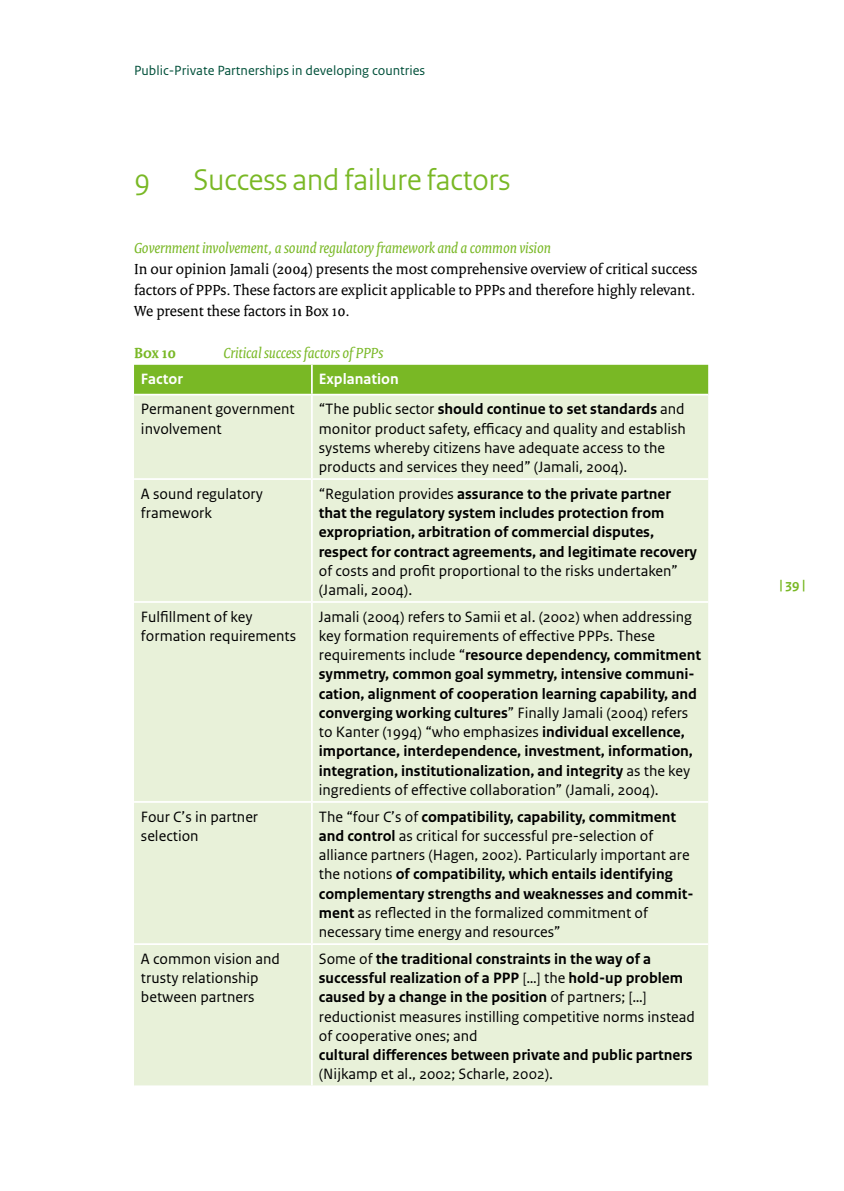
<style>
.page{position:relative;width:844px;height:1191px;background:#fff}
.page>*{position:absolute;margin:0;border:0;box-sizing:border-box;transform-origin:0 0}
.t1{font:31.5px "Rijksoverheid Sans Heading";color:#79b825}
.t2{font:700 15.75px/19.2px "Rijksoverheid Sans Text";color:#000}
.t3{font:15.75px/19.2px "Rijksoverheid Sans Text";color:#000}
.t4{font:15.75px/21px "Rijksoverheid Serif";color:#000;text-align:justify}
.t5{font:italic 15.75px "Rijksoverheid Serif";color:#79b825}
.t6{font:700 15.75px "Rijksoverheid Sans Text";color:#fff}
.t7{font:700 15.75px "Rijksoverheid Serif";color:#79b825}
.t8{font:14px "Rijksoverheid Sans Text";color:#00503a}
.t9{font:700 14px "Rijksoverheid Sans Text";color:#79b825}
.s1{font-weight:700}
.s2{font-weight:400}
</style>
<div class="page">
<div style="left:134px;top:365px;width:574px;height:29px;background:#79b825"></div>
<div style="left:134px;top:395px;width:574px;height:690px;background:#e8f1d9"></div>
<hr style="left:311px;top:395px;width:2px;height:83px;background:#fff">
<hr style="left:134px;top:478px;width:178px;height:2px;background:#fff">
<hr style="left:312px;top:478px;width:396px;height:2px;background:#fff">
<hr style="left:311px;top:480px;width:2px;height:121px;background:#fff">
<hr style="left:134px;top:601px;width:178px;height:2px;background:#fff">
<hr style="left:312px;top:601px;width:396px;height:2px;background:#fff">
<hr style="left:311px;top:603px;width:2px;height:198px;background:#fff">
<hr style="left:134px;top:801px;width:178px;height:2px;background:#fff">
<hr style="left:312px;top:801px;width:396px;height:2px;background:#fff">
<hr style="left:311px;top:803px;width:2px;height:140px;background:#fff">
<hr style="left:134px;top:943px;width:178px;height:2px;background:#fff">
<hr style="left:312px;top:943px;width:396px;height:2px;background:#fff">
<hr style="left:311px;top:945px;width:2px;height:140px;background:#fff">
<hr style="left:311px;top:365px;width:2px;height:29px;background:#fff">
<p class="t8" style="left:134px;top:62px;width:292px">Public-Private Partnerships in developing countries</p>
<h1 class="t1" style="left:134px;top:161px;width:18px">9</h1>
<h1 class="t1" style="left:193px;top:161px;width:318px">Success and failure factors</h1>
<p class="t5" style="left:134px;top:238px;width:418px">Government involvement, a sound regulatory framework and a common vision</p>
<p class="t4" style="left:134px;top:258px;width:564px">In our opinion Jamali (2004) presents the most comprehensive overview of critical success factors of PPPs. These factors are explicit applicable to PPPs and therefore highly relevant.<br>We present these factors in Box 10.</p>
<p class="t7" style="left:134px;top:343px;width:43px">Box 10</p>
<p class="t5" style="left:223px;top:343px;width:161px">Critical success factors of PPPs</p>
<p class="t6" style="left:141px;top:370px;width:43px">Factor</p>
<p class="t6" style="left:319px;top:370px;width:81px">Explanation</p>
<p class="t3" style="left:141px;top:400px;width:155px">Permanent government involvement</p>
<p class="t3" style="left:319px;top:400px;width:368px">“The public sector <span class="s1">should continue to set standards</span> and monitor product safety, efficacy and quality and establish systems whereby citizens have adequate access to the products and services they need” (Jamali, 2004).</p>
<p class="t3" style="left:141px;top:484px;width:123px">A sound regulatory framework</p>
<p class="t2" style="left:319px;top:484px;width:379px"><span class="s2">“Regulation provides</span> assurance to the private partner that the regulatory system includes protection from expropriation, arbitration of commercial disputes, respect for contract agreements, and legitimate recovery</p>
<p class="t3" style="left:319px;top:561px;width:360px">of costs and profit proportional to the risks undertaken” (Jamali, 2004).</p>
<p class="t3" style="left:141px;top:607px;width:157px">Fulfillment of key formation requirements</p>
<p class="t2" style="left:319px;top:607px;width:383px"><span class="s2">Jamali (2004) refers to Samii et al. (2002) when addressing key formation requirements of effective PPPs. These requirements include “</span>resource dependency, commitment symmetry, common goal symmetry, intensive communi&shy;cation, alignment of cooperation learning capability, and converging working cultures<span class="s2">” Finally Jamali (2004) refers to Kanter (1994) “who emphasizes</span> individual excellence, importance, interdependence, investment, information, integration, institutionalization, and integrity <span class="s2">as the key ingredients of effective collaboration” (Jamali, 2004).</span></p>
<p class="t3" style="left:141px;top:807px;width:119px">Four C’s in partner selection</p>
<p class="t3" style="left:319px;top:807px;width:376px">The “four C’s of <span class="s1">compatibility, capability, commitment and control</span> as critical for successful pre-selection of alliance partners (Hagen, 2002). Particularly important are the notions <span class="s1">of compatibility, which entails identifying complementary strengths and weaknesses and commit&shy;ment</span> as reflected in the formalized commitment of necessary time energy and resources”</p>
<p class="t3" style="left:141px;top:949px;width:140px">A common vision and trusty relationship between partners</p>
<p class="t2" style="left:319px;top:949px;width:377px"><span class="s2">Some of</span> the traditional constraints in the way of a successful realization of a PPP <span class="s2">[…] the</span> hold-up problem caused by a change in the position <span class="s2">of partners; […] reductionist measures instilling competitive norms instead of cooperative ones; and</span></p>
<p class="t2" style="left:319px;top:1045px;width:375px">cultural differences between private and public partners</p>
<p class="t3" style="left:319px;top:1064px;width:236px">(Nijkamp et al., 2002; Scharle, 2002).</p>
<p class="t9" style="left:779px;top:576px;width:28px">| 39 |</p>
</div>
